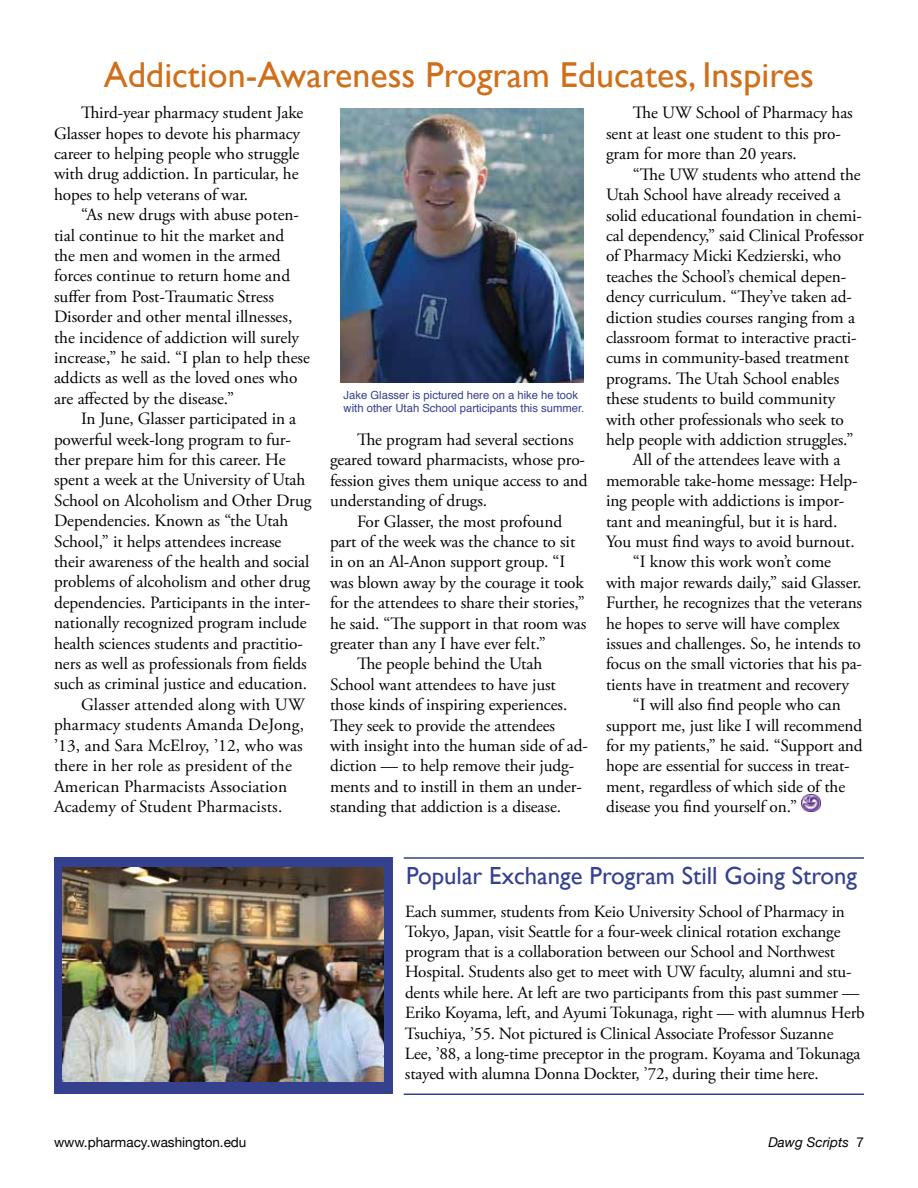
<style>
.page{position:relative;width:918px;height:1188px;background:#fff}
.page>*{position:absolute;margin:0;border:0;box-sizing:border-box;transform-origin:0 0}
.t1{font:36px "Gill Sans";color:#d06f1a}
.t2{font:24.75px "Gill Sans";color:#35408f}
.t3{font:17.25px/20.4px "Adobe Garamond Pro";letter-spacing:-.005em;color:#000}
.t4{font:17.1px/20.2px "Adobe Garamond Pro";letter-spacing:-.01em;color:#000}
.t5{font:13.5px "Helvetica Neue";color:#000}
.t6{font:italic 13.5px "Helvetica Neue";color:#000}
.t7{font:11.25px/13.5px "Helvetica";color:#35408f}
.s1{font-size:17.25px}
.s2{font-style:normal}
</style>
<div class="page">
<div style="left:54px;top:857px;width:339px;height:237px;background:#35408f"></div>
<img style="left:801px;top:794px;width:19px;height:18px">
<img style="left:340px;top:108px;width:243px;height:275px">
<hr style="left:404px;top:857px;width:460px;height:2px;background:#35408f">
<hr style="left:404px;top:1094px;width:460px;height:1px;background:#35408f">
<img style="left:62px;top:867px;width:321px;height:214px">
<h1 class="t1" style="left:104px;top:54px;width:712px">Addiction-Awareness Program Educates, Inspires</h1>
<p class="t3" style="left:54px;top:103px;width:251px;text-indent:27px">Third-year pharmacy student Jake Glasser hopes to devote his pharmacy career to helping people who struggle with drug addiction. In particular, he hopes to help veterans of war.</p>
<p class="t3" style="left:54px;top:205px;width:258px;text-indent:27px">“As new drugs with abuse poten&shy;tial continue to hit the market and<br>the men and women in the armed forces continue to return home and suffer from Post-Traumatic Stress Disorder and other mental illnesses, the incidence of addiction will surely increase,” he said. “I plan to help these addicts as well as the loved ones who are affected by the disease.”</p>
<p class="t3" style="left:81px;top:409px;width:217px">In June, Glasser participated in a</p>
<p class="t3" style="left:54px;top:430px;width:239px">powerful week-long program to fur-</p>
<p class="t3" style="left:54px;top:450px;width:233px">ther prepare him for this career. He</p>
<p class="t3" style="left:54px;top:470px;width:253px">spent a week at the University of Utah</p>
<p class="t3" style="left:54px;top:491px;width:259px">School on Alcoholism and Other Drug</p>
<p class="t3" style="left:54px;top:511px;width:236px">Dependencies. Known as “the Utah</p>
<p class="t3" style="left:54px;top:532px;width:229px">School,” it helps attendees increase</p>
<p class="t3" style="left:54px;top:552px;width:257px">their awareness of the health and social</p>
<p class="t3" style="left:54px;top:572px;width:258px">problems of alcoholism and other drug</p>
<p class="t3" style="left:54px;top:593px;width:258px">dependencies. Participants in the inter-</p>
<p class="t3" style="left:54px;top:613px;width:254px">nationally recognized program include</p>
<p class="t3" style="left:54px;top:634px;width:250px">health sciences students and practitio-</p>
<p class="t3" style="left:54px;top:654px;width:254px">ners as well as professionals from fields</p>
<p class="t3" style="left:54px;top:674px;width:255px">such as criminal justice and education.</p>
<p class="t3" style="left:81px;top:695px;width:225px">Glasser attended along with UW</p>
<p class="t3" style="left:54px;top:715px;width:252px">pharmacy students Amanda DeJong,</p>
<p class="t3" style="left:54px;top:736px;width:250px">’13, and Sara McElroy, ’12, who was</p>
<p class="t3" style="left:54px;top:756px;width:239px">there in her role as president of the</p>
<p class="t3" style="left:54px;top:776px;width:235px">American Pharmacists Association</p>
<p class="t3" style="left:54px;top:797px;width:230px">Academy of Student Pharmacists.</p>
<p class="t7" style="left:344px;top:388px;width:242px">Jake Glasser is pictured here on a hike he took with other Utah School participants this summer.</p>
<p class="t3" style="left:330px;top:430px;width:259px;text-indent:27px">The program had several sections geared toward pharmacists, whose pro&shy;fession gives them unique access to and understanding of drugs.</p>
<p class="t3" style="left:357px;top:511px;width:207px">For Glasser, the most profound</p>
<p class="t3" style="left:330px;top:532px;width:247px">part of the week was the chance to sit</p>
<p class="t3" style="left:330px;top:552px;width:237px">in on an Al-Anon support group. “I</p>
<p class="t3" style="left:330px;top:573px;width:255px">was blown away by the courage it took</p>
<p class="t3" style="left:330px;top:593px;width:256px">for the attendees to share their stories,”</p>
<p class="t3" style="left:330px;top:613px;width:258px">he said. “The support in that room was</p>
<p class="t3" style="left:330px;top:634px;width:217px">greater than any I have ever felt.”</p>
<p class="t3" style="left:357px;top:654px;width:187px">The people behind the Utah</p>
<p class="t3" style="left:330px;top:675px;width:227px">School want attendees to have just</p>
<p class="t3" style="left:330px;top:695px;width:239px">those kinds of inspiring experiences.</p>
<p class="t3" style="left:330px;top:716px;width:227px">They seek to provide the attendees</p>
<p class="t3" style="left:330px;top:736px;width:260px">with insight into the human side of ad-</p>
<p class="t3" style="left:330px;top:756px;width:246px">diction — to help remove their judg-</p>
<p class="t3" style="left:330px;top:777px;width:253px">ments and to instill in them an under-</p>
<p class="t3" style="left:330px;top:797px;width:233px">standing that addiction is a disease.</p>
<p class="t3" style="left:606px;top:103px;width:248px;text-indent:27px">The UW School of Pharmacy has sent at least one student to this pro&shy;gram for more than 20 years.</p>
<p class="t3" style="left:633px;top:165px;width:229px">“The UW students who attend the</p>
<p class="t3" style="left:606px;top:185px;width:236px">Utah School have already received a</p>
<p class="t3" style="left:606px;top:205px;width:258px">solid educational foundation in chemi-</p>
<p class="t3" style="left:606px;top:226px;width:260px">cal dependency,” said Clinical Professor</p>
<p class="t3" style="left:606px;top:246px;width:237px">of Pharmacy Micki Kedzierski, who</p>
<p class="t3" style="left:606px;top:267px;width:242px">teaches the School’s chemical depen-</p>
<p class="t3" style="left:606px;top:287px;width:248px">dency curriculum. “They’ve taken ad-</p>
<p class="t3" style="left:606px;top:307px;width:250px">diction studies courses ranging from a</p>
<p class="t3" style="left:606px;top:328px;width:252px">classroom format to interactive practi-</p>
<p class="t3" style="left:606px;top:348px;width:245px">cums in community-based treatment</p>
<p class="t3" style="left:606px;top:369px;width:235px">programs. The Utah School enables</p>
<p class="t3" style="left:606px;top:389px;width:231px">these students to build community</p>
<p class="t3" style="left:606px;top:410px;width:239px">with other professionals who seek to</p>
<p class="t3" style="left:606px;top:430px;width:249px">help people with addiction struggles.”</p>
<p class="t3" style="left:633px;top:450px;width:209px">All of the attendees leave with a</p>
<p class="t3" style="left:606px;top:471px;width:253px">memorable take-home message: Help-</p>
<p class="t3" style="left:606px;top:491px;width:240px">ing people with addictions is impor-</p>
<p class="t3" style="left:606px;top:512px;width:233px">tant and meaningful, but it is hard.</p>
<p class="t3" style="left:606px;top:532px;width:250px">You must find ways to avoid burnout.</p>
<p class="t3" style="left:633px;top:552px;width:200px">“I know this work won’t come</p>
<p class="t3" style="left:606px;top:573px;width:257px">with major rewards daily,” said Glasser.</p>
<p class="t3" style="left:606px;top:593px;width:258px">Further, he recognizes that the veterans</p>
<p class="t3" style="left:606px;top:614px;width:235px">he hopes to serve will have complex</p>
<p class="t3" style="left:606px;top:634px;width:257px">issues and challenges. So, he intends to</p>
<p class="t3" style="left:606px;top:654px;width:258px">focus on the small victories that his pa-</p>
<p class="t3" style="left:606px;top:675px;width:245px">tients have in treatment and recovery</p>
<p class="t3" style="left:633px;top:695px;width:209px">“I will also find people who can</p>
<p class="t3" style="left:606px;top:716px;width:258px">support me, just like I will recommend</p>
<p class="t3" style="left:606px;top:736px;width:258px">for my patients,” he said. “Support and</p>
<p class="t3" style="left:606px;top:756px;width:245px">hope are essential for success in treat-</p>
<p class="t3" style="left:606px;top:777px;width:241px">ment, regardless of which side of the</p>
<p class="t3" style="left:606px;top:797px;width:193px">disease you find yourself on.”</p>
<h2 class="t2" style="left:406px;top:862px;width:452px">Popular Exchange Program Still Going Strong</h2>
<p class="t4" style="left:405px;top:902px;width:461px">Each summer, students from Keio University School of Pharmacy in Tokyo, Japan, visit Seattle for a four-week clinical rotation exchange program that is a collaboration between our School and Northwest Hospital. Students also get to meet with UW faculty, alumni and stu&shy;dents while here. At left are two participants from this past summer <span class="s1">— </span>Eriko Koyama, left, and Ayumi Tokunaga, right <span class="s1">—</span> with alumnus Herb Tsuchiya, ’55. Not pictured is Clinical Associate Professor Suzanne<br>Lee, ’88, a long-time preceptor in the program. Koyama and Tokunaga stayed with alumna Donna Dockter, ’72, during their time here.</p>
<p class="t5" style="left:54px;top:1134px;width:194px">www.pharmacy.washington.edu</p>
<p class="t6" style="left:768px;top:1134px;width:97px">Dawg Scripts <span class="s2">7</span></p>
</div>
